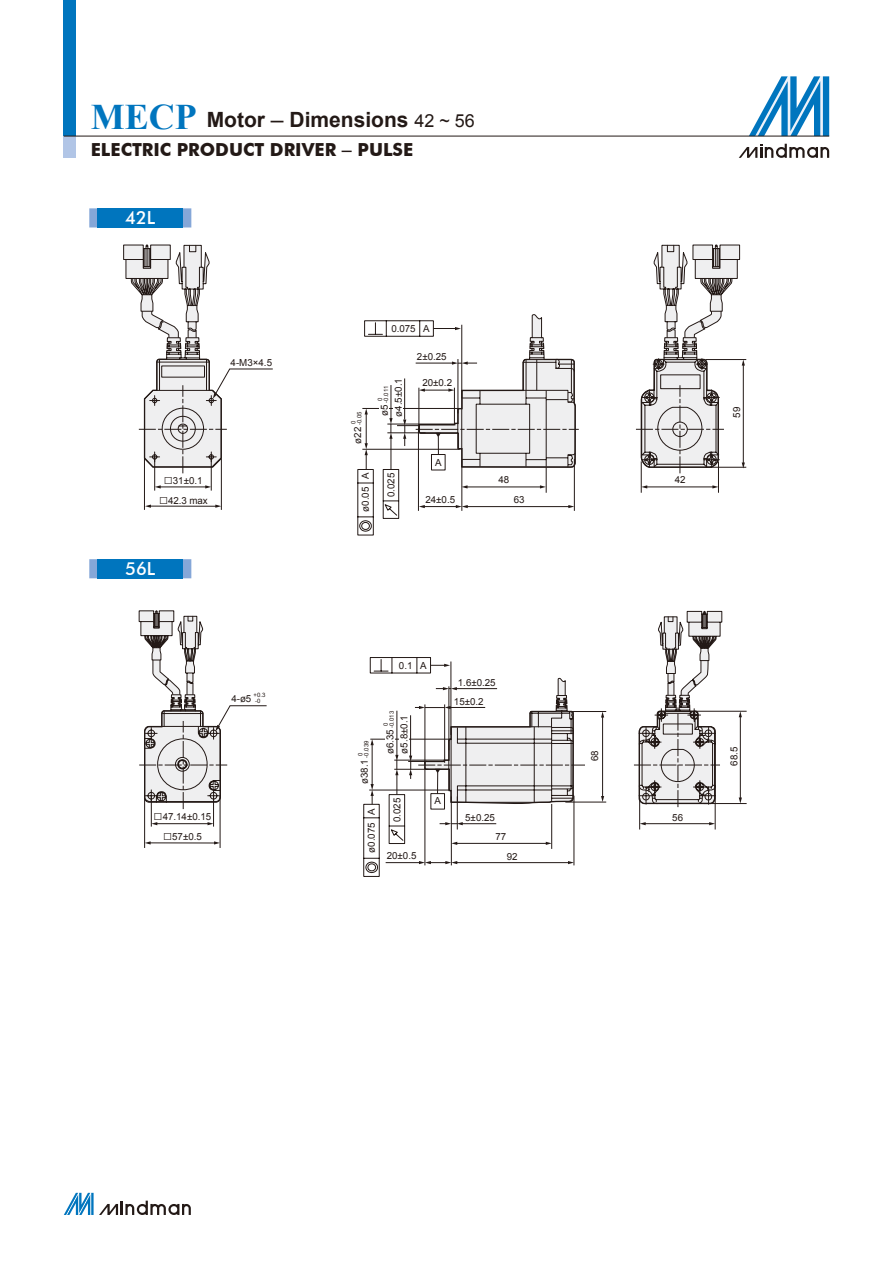
<style>
.page{position:relative;width:893px;height:1263px;background:#fff}
.page>*{position:absolute;margin:0;border:0;box-sizing:border-box;transform-origin:0 0}
.t1{font:700 21px "Arial";color:#231916}
.t2{font:700 18px "Futura BT";color:#231916}
.t3{font:500 18px "Futura BT";color:#fff}
.t4{font:9.75px "Arial";color:#231916}
.t5{font:6px "Arial";color:#231916}
.s1{font-family:"Times New Roman";font-size:36px;color:#0075be}
.s2{font-weight:400}
.s3{font-weight:400;font-size:18px}
.s4{font-family:"Arial";font-weight:400}
.s5{font-size:15px}
</style>
<div class="page">
<svg style="left:749px;top:76px;width:80px;height:60px"></svg>
<svg style="left:739px;top:144px;width:90px;height:14px"></svg>
<div style="left:64px;top:0;width:12px;height:136px;background:#0075be"></div>
<div style="left:64px;top:136px;width:12px;height:21px;background:#b1c5e6"></div>
<hr style="left:64px;top:136px;width:765px;height:1px;background:#231916">
<svg style="left:64px;top:1193px;width:127px;height:22px"></svg>
<svg style="left:89px;top:208px;width:102px;height:19px"></svg>
<div style="left:98px;top:208px;width:85px;height:19px;background:#0075be"></div>
<svg style="left:89px;top:559px;width:102px;height:19px"></svg>
<div style="left:98px;top:559px;width:85px;height:19px;background:#0075be"></div>
<hr style="left:144px;top:459px;width:1px;height:51px;background:#231916">
<hr style="left:154px;top:459px;width:1px;height:32px;background:#231916">
<hr style="left:211px;top:459px;width:1px;height:32px;background:#231916">
<hr style="left:221px;top:459px;width:1px;height:51px;background:#231916">
<hr style="left:160px;top:487px;width:46px;height:1px;background:#231916">
<svg style="left:155px;top:485px;width:6px;height:3px"></svg>
<svg style="left:205px;top:485px;width:6px;height:3px"></svg>
<hr style="left:150px;top:506px;width:66px;height:1px;background:#231916">
<svg style="left:145px;top:505px;width:6px;height:3px"></svg>
<svg style="left:215px;top:505px;width:6px;height:3px"></svg>
<hr style="left:641px;top:461px;width:1px;height:32px;background:#231916">
<hr style="left:718px;top:461px;width:1px;height:32px;background:#231916">
<hr style="left:646px;top:487px;width:68px;height:1px;background:#231916">
<svg style="left:641px;top:485px;width:6px;height:3px"></svg>
<svg style="left:712px;top:485px;width:6px;height:3px"></svg>
<hr style="left:705px;top:467px;width:41px;height:1px;background:#231916">
<hr style="left:705px;top:359px;width:41px;height:1px;background:#231916">
<svg style="left:357px;top:314px;width:222px;height:221px"></svg>
<svg style="left:636px;top:244px;width:109px;height:229px"></svg>
<svg style="left:123px;top:244px;width:150px;height:229px"></svg>
<hr style="left:144px;top:796px;width:1px;height:52px;background:#231916">
<hr style="left:151px;top:796px;width:1px;height:31px;background:#231916">
<hr style="left:220px;top:796px;width:1px;height:52px;background:#231916">
<hr style="left:213px;top:796px;width:1px;height:31px;background:#231916">
<hr style="left:156px;top:823px;width:53px;height:1px;background:#231916">
<svg style="left:151px;top:822px;width:6px;height:3px"></svg>
<hr style="left:150px;top:843px;width:65px;height:1px;background:#231916">
<svg style="left:145px;top:841px;width:6px;height:3px"></svg>
<svg style="left:214px;top:841px;width:6px;height:3px"></svg>
<hr style="left:704px;top:803px;width:43px;height:1px;background:#231916">
<hr style="left:694px;top:711px;width:53px;height:1px;background:#231916">
<hr style="left:740px;top:716px;width:1px;height:83px;background:#231916">
<svg style="left:739px;top:797px;width:3px;height:6px"></svg>
<svg style="left:739px;top:711px;width:3px;height:6px"></svg>
<svg style="left:363px;top:611px;width:359px;height:266px"></svg>
<svg style="left:139px;top:610px;width:128px;height:199px"></svg>
<div style="left:394px;top:378px;width:9px;height:39px;background:#fff"></div>
<div style="left:399px;top:715px;width:10px;height:39px;background:#fff"></div>
<div style="left:379px;top:404px;width:10px;height:12px;background:#fff"></div>
<div style="left:385px;top:729px;width:10px;height:26px;background:#fff"></div>
<div style="left:360px;top:759px;width:9px;height:26px;background:#fff"></div>
<div style="left:377px;top:385px;width:12px;height:18px;background:#fff"></div>
<div style="left:383px;top:710px;width:12px;height:18px;background:#fff"></div>
<div style="left:357px;top:740px;width:12px;height:18px;background:#fff"></div>
<div style="left:254px;top:692px;width:12px;height:12px;background:#fff"></div>
<div style="left:350px;top:411px;width:12px;height:14px;background:#fff"></div>
<p class="t1" style="left:91px;top:106px;width:386px"><span class="s1">MECP</span> Motor <span class="s2">–</span> Dimensions <span class="s3">42 ~ 56</span></p>
<p class="t2" style="left:91px;top:139px;width:324px">ELECTRIC PRODUCT DRIVER <span class="s4">–</span> PULSE</p>
<p class="t3" style="left:125px;top:207px;width:32px">42L</p>
<p class="t4" style="left:231px;top:356px;width:43px">4-M3×4.5</p>
<p class="t4" style="left:164px;top:474px;width:40px"><span class="s5">□</span>31±0.1</p>
<p class="t4" style="left:159px;top:494px;width:50px"><span class="s5">□</span>42.3 max</p>
<p class="t3" style="left:125px;top:558px;width:32px">56L</p>
<p class="t5" style="left:254px;top:691px;width:13px">+0.3</p>
<p class="t5" style="left:255px;top:697px;width:7px">-0</p>
<p class="t4" style="left:231px;top:692px;width:22px">4-ø5</p>
<p class="t4" style="left:154px;top:810px;width:59px"><span class="s5">□</span>47.14±0.15</p>
<p class="t4" style="left:163px;top:830px;width:40px"><span class="s5">□</span>57±0.5</p>
<p class="t4" style="left:391px;top:322px;width:40px">0.075 A</p>
<p class="t5" style="left:349px;top:423px;width:5px;rotate:-90deg">0</p>
<p class="t5" style="left:355px;top:425px;width:15px;rotate:-90deg">-0.05</p>
<p class="t4" style="left:351px;top:444px;width:18px;rotate:-90deg">ø22</p>
<p class="t4" style="left:392px;top:417px;width:40px;rotate:-90deg">ø4.5±0.1</p>
<p class="t5" style="left:376px;top:401px;width:5px;rotate:-90deg">0</p>
<p class="t5" style="left:382px;top:403px;width:18px;rotate:-90deg">-0.011</p>
<p class="t4" style="left:378px;top:416px;width:13px;rotate:-90deg">ø5</p>
<p class="t4" style="left:359px;top:512px;width:40px;rotate:-90deg">ø0.05 A</p>
<p class="t4" style="left:385px;top:497px;width:26px;rotate:-90deg">0.025</p>
<p class="t4" style="left:417px;top:351px;width:31px">2±0.25</p>
<p class="t4" style="left:422px;top:376px;width:31px">20±0.2</p>
<p class="t4" style="left:435px;top:456px;width:8px">A</p>
<p class="t4" style="left:425px;top:493px;width:31px">24±0.5</p>
<p class="t4" style="left:498px;top:473px;width:12px">48</p>
<p class="t4" style="left:514px;top:493px;width:12px">63</p>
<p class="t4" style="left:399px;top:659px;width:29px">0.1 A</p>
<p class="t5" style="left:362px;top:758px;width:19px;rotate:-90deg">-0.039</p>
<p class="t5" style="left:356px;top:756px;width:5px;rotate:-90deg">0</p>
<p class="t4" style="left:358px;top:784px;width:26px;rotate:-90deg">ø38.1</p>
<p class="t5" style="left:388px;top:728px;width:19px;rotate:-90deg">-0.013</p>
<p class="t4" style="left:398px;top:753px;width:40px;rotate:-90deg">ø5.8±0.1</p>
<p class="t5" style="left:382px;top:726px;width:5px;rotate:-90deg">0</p>
<p class="t4" style="left:384px;top:754px;width:26px;rotate:-90deg">ø6.35</p>
<p class="t4" style="left:458px;top:676px;width:39px">1.6±0.25</p>
<p class="t4" style="left:454px;top:695px;width:31px">15±0.2</p>
<p class="t4" style="left:365px;top:853px;width:46px;rotate:-90deg">ø0.075 A</p>
<p class="t4" style="left:391px;top:822px;width:26px;rotate:-90deg">0.025</p>
<p class="t4" style="left:387px;top:849px;width:31px">20±0.5</p>
<p class="t4" style="left:435px;top:794px;width:8px">A</p>
<p class="t4" style="left:465px;top:811px;width:31px">5±0.25</p>
<p class="t4" style="left:495px;top:830px;width:12px">77</p>
<p class="t4" style="left:507px;top:850px;width:12px">92</p>
<p class="t4" style="left:675px;top:473px;width:12px">42</p>
<p class="t4" style="left:730px;top:418px;width:12px;rotate:-90deg">59</p>
<p class="t4" style="left:588px;top:761px;width:12px;rotate:-90deg">68</p>
<p class="t4" style="left:728px;top:765px;width:20px;rotate:-90deg">68.5</p>
<p class="t4" style="left:672px;top:811px;width:12px">56</p>
</div>
